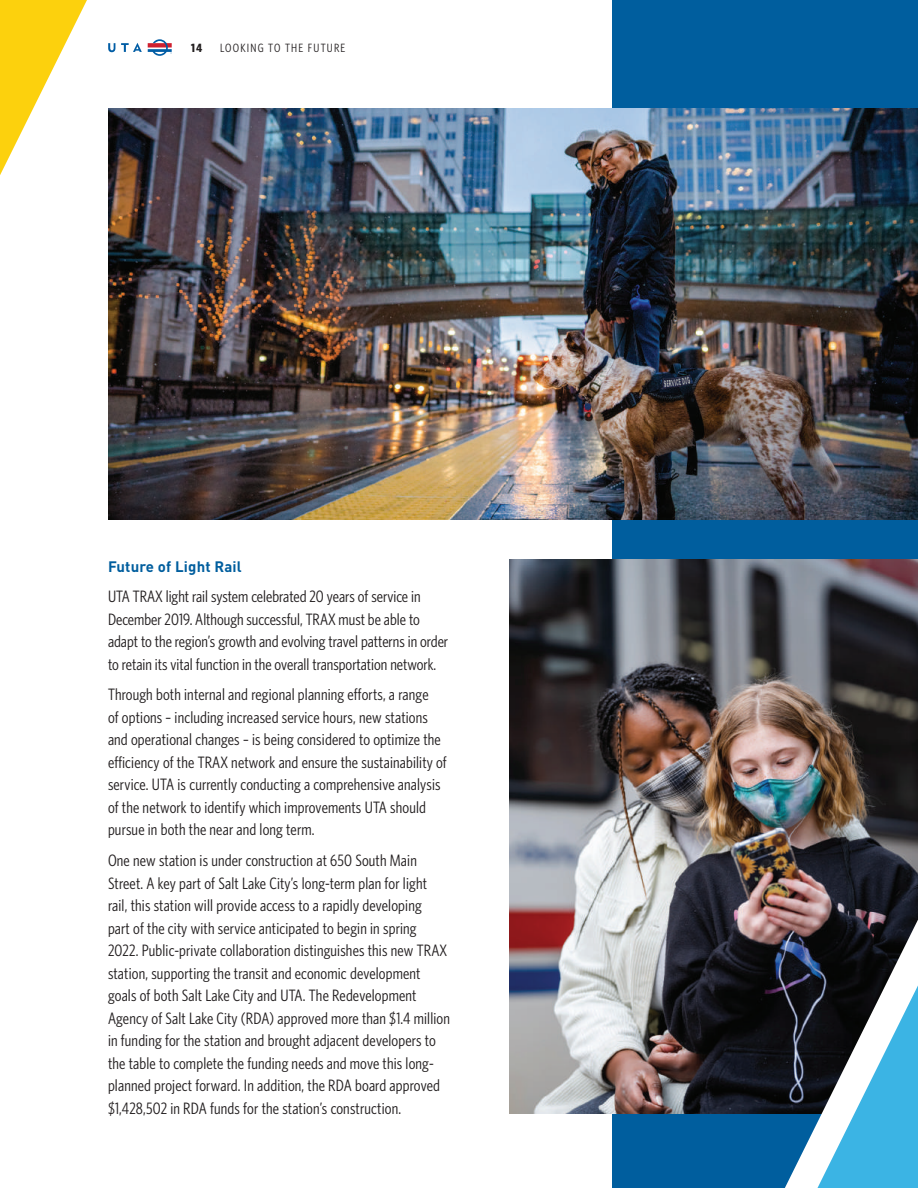
<style>
.page{position:relative;width:918px;height:1188px;background:#fff}
.page>*{position:absolute;margin:0;border:0;box-sizing:border-box;transform-origin:0 0}
.t1{font:16.5px/22.5px "Whitney Condensed";letter-spacing:.01em;color:#231f20}
.t2{font:700 15px "DIN";letter-spacing:.01em;color:#005e9e}
.t3{font:12px "Whitney Condensed";letter-spacing:.1em;color:#231f20}
.t4{font:700 12px "Whitney Condensed";color:#231f20}
</style>
<div class="page">
<svg style="left:0;top:0;width:87px;height:175px"></svg>
<div style="left:613px;top:0;width:305px;height:1188px;background:#005e9e"></div>
<img style="left:510px;top:560px;width:408px;height:553px">
<img style="left:108px;top:108px;width:810px;height:411px">
<svg style="left:108px;top:43px;width:7px;height:9px"></svg>
<svg style="left:121px;top:43px;width:21px;height:9px"></svg>
<svg style="left:148px;top:39px;width:24px;height:17px"></svg>
<svg style="left:785px;top:920px;width:133px;height:268px;background:#53798c"></svg>
<p class="t4" style="left:191px;top:40px;width:13px">14</p>
<p class="t3" style="left:220px;top:41px;width:127px">LOOKING TO THE FUTURE</p>
<p class="t2" style="left:108px;top:557px;width:135px">Future of Light Rail</p>
<p class="t1" style="left:108px;top:585px;width:342px">UTA TRAX light rail system celebrated 20 years of service in December 2019. Although successful, TRAX must be able to adapt to the region’s growth and evolving travel patterns in order to retain its vital function in the overall transportation network.</p>
<p class="t1" style="left:108px;top:683px;width:340px">Through both internal and regional planning efforts, a range<br>of options – including increased service hours, new stations and operational changes – is being considered to optimize the efficiency of the TRAX network and ensure the sustainability of service. UTA is currently conducting a comprehensive analysis of the network to identify which improvements UTA should pursue in both the near and long term.</p>
<p class="t1" style="left:108px;top:849px;width:343px">One new station is under construction at 650 South Main Street. A key part of Salt Lake City’s long-term plan for light rail, this station will provide access to a rapidly developing<br>part of the city with service anticipated to begin in spring 2022. Public-private collaboration distinguishes this new TRAX station, supporting the transit and economic development goals of both Salt Lake City and UTA. The Redevelopment Agency of Salt Lake City (RDA) approved more than $1.4 million in funding for the station and brought adjacent developers to the table to complete the funding needs and move this long&shy;planned project forward. In addition, the RDA board approved $1,428,502 in RDA funds for the station’s construction.</p>
</div>
